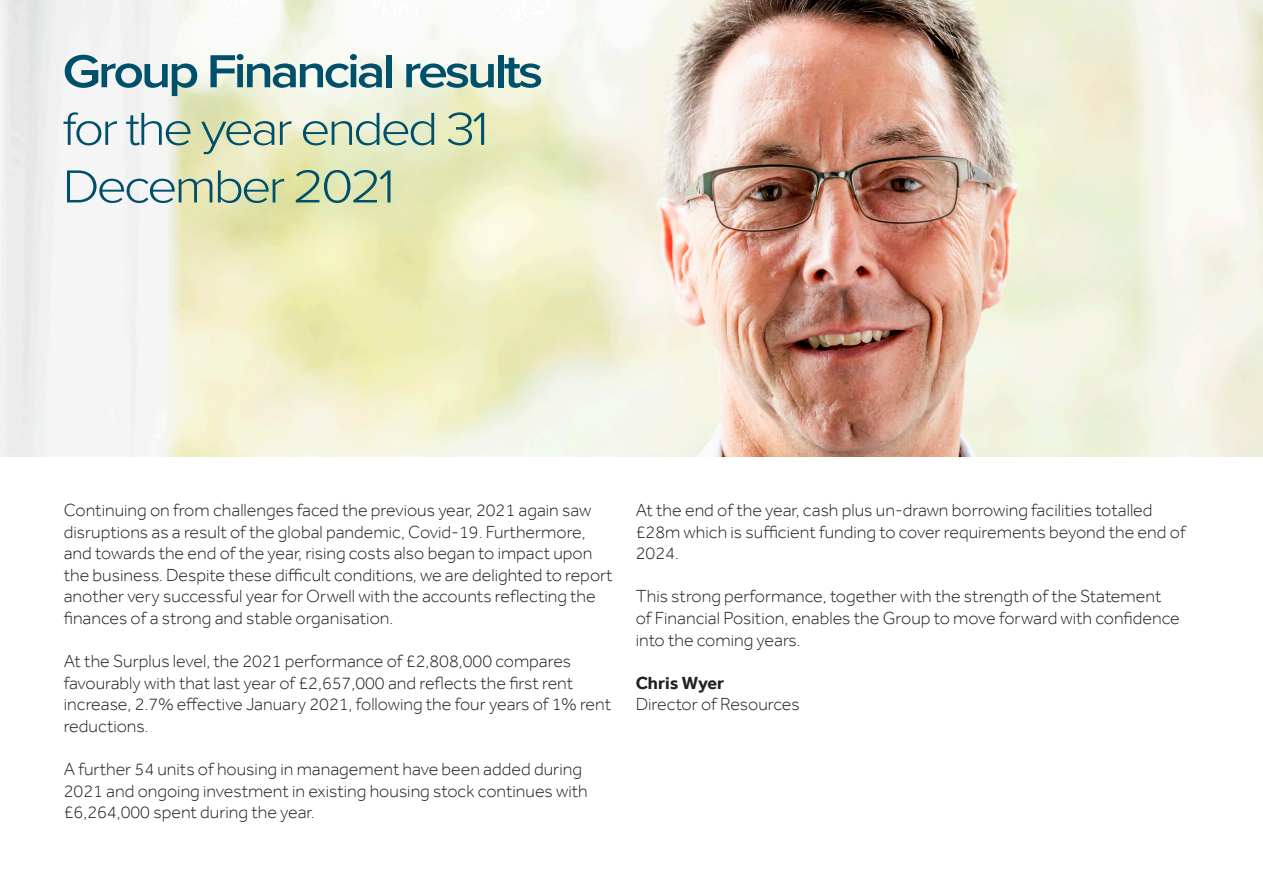
<style>
.page{position:relative;width:1263px;height:893px;background:#fff}
.page>*{position:absolute;margin:0;border:0;box-sizing:border-box;transform-origin:0 0}
.t1{font:300 48px/57.6px "Proxima Nova";letter-spacing:-.06em;color:#004f6b;scale:1.12 1}
.t2{font:300 18px/21.6px "Effra";color:#231f20}
.t3{font:700 18px "Effra";color:#231f20}
.s1{font-weight:600}
</style>
<div class="page">
<img style="left:0;top:0;width:1262px;height:457px">
<p class="t1" style="left:63px;top:40px;width:431px"><span class="s1">Group Financial results </span>for the year ended 31<br>December 2021</p>
<p class="t2" style="left:64px;top:499px;width:550px">Continuing on from challenges faced the previous year, 2021 again saw disruptions as a result of the global pandemic, Covid-19. Furthermore, and towards the end of the year, rising costs also began to impact upon the business. Despite these difficult conditions, we are delighted to report another very successful year for Orwell with the accounts reflecting the finances of a strong and stable organisation.</p>
<p class="t2" style="left:64px;top:650px;width:549px">At the Surplus level, the 2021 performance of £2,808,000 compares favourably with that last year of £2,657,000 and reflects the first rent increase, 2.7% effective January 2021, following the four years of 1% rent reductions.</p>
<p class="t2" style="left:64px;top:758px;width:525px">A further 54 units of housing in management have been added during<br>2021 and ongoing investment in existing housing stock continues with £6,264,000 spent during the year.</p>
<p class="t2" style="left:636px;top:499px;width:551px">At the end of the year, cash plus un-drawn borrowing facilities totalled £28m which is sufficient funding to cover requirements beyond the end of<br>2024.</p>
<p class="t2" style="left:636px;top:585px;width:545px">This strong performance, together with the strength of the Statement of Financial Position, enables the Group to move forward with confidence into the coming years.</p>
<p class="t3" style="left:636px;top:672px;width:90px">Chris Wyer</p>
<p class="t2" style="left:636px;top:693px;width:166px">Director of Resources</p>
</div>
